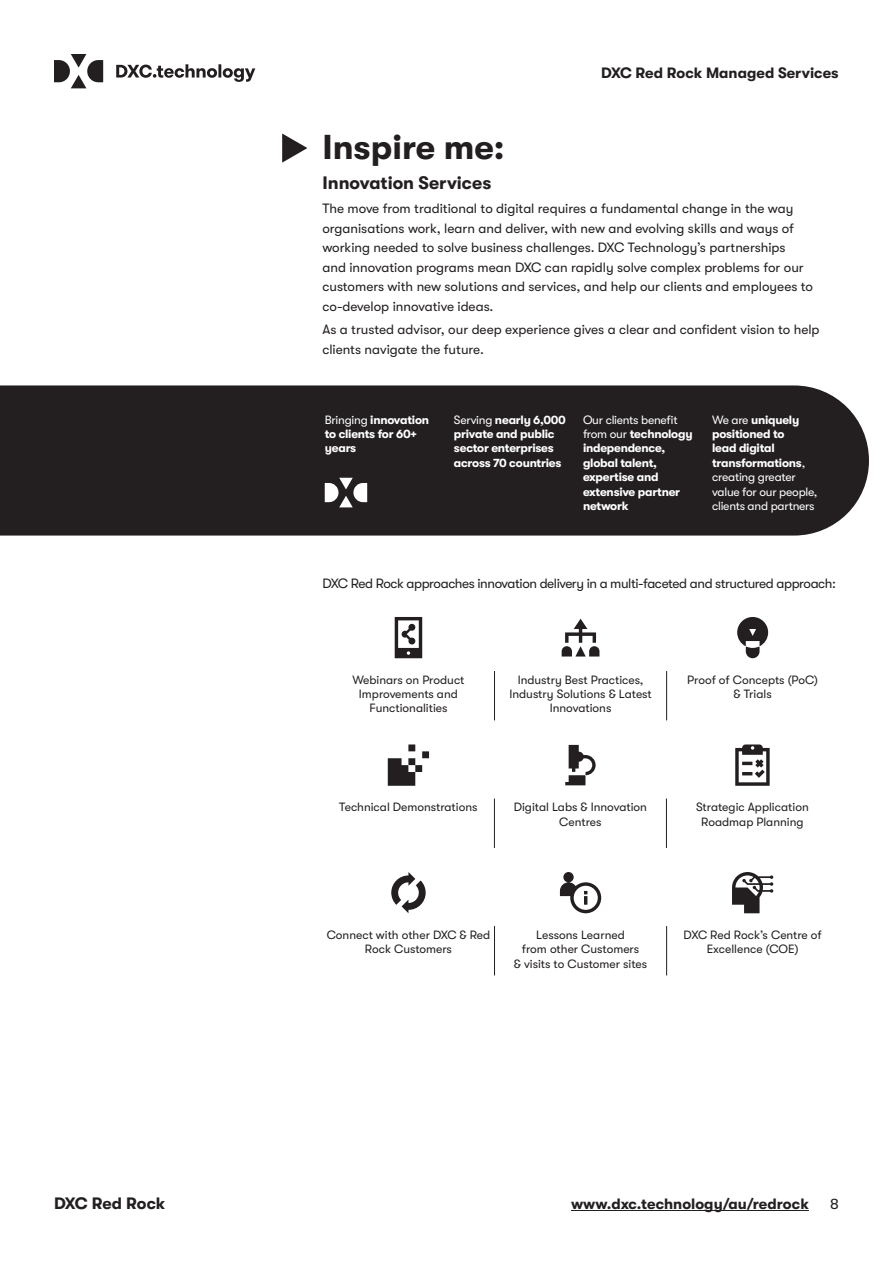
<style>
.page{position:relative;width:893px;height:1263px;background:#fff}
.page>*{position:absolute;margin:0;border:0;box-sizing:border-box;transform-origin:0 0}
.t1{font:700 34.5px "GT Walsheim Pro";color:#231f20}
.t2{font:700 18px "GT Walsheim Pro";color:#231f20}
.t3{font:700 16.5px "GT Walsheim Pro";letter-spacing:-.01em;color:#231f20}
.t4{font:700 15px "GT Walsheim Pro";color:#231f20}
.t5{font:15px "GT Walsheim Pro";color:#231f20}
.t6{font:13.5px/19.5px "GT Walsheim Pro";color:#231f20}
.t7{font:13.5px "GT Walsheim Pro";letter-spacing:-.03em;color:#231f20}
.t8{font:12px/14.4px "GT Walsheim Pro";color:#231f20;text-align:center}
.t9{font:700 12px/14.4px "GT Walsheim Pro";letter-spacing:-.02em;color:#fff}
.t10{font:12px/14.4px "GT Walsheim Pro";letter-spacing:-.02em;color:#fff}
.s1{font-weight:400}
.s2{font-weight:700}
</style>
<div class="page">
<hr style="left:494px;top:671px;width:1px;height:49px;background:#231f20">
<hr style="left:666px;top:671px;width:1px;height:49px;background:#231f20">
<svg style="left:395px;top:617px;width:27px;height:41px"></svg>
<svg style="left:562px;top:619px;width:37px;height:37px"></svg>
<svg style="left:737px;top:617px;width:31px;height:41px"></svg>
<hr style="left:494px;top:798px;width:1px;height:50px;background:#231f20">
<hr style="left:666px;top:798px;width:1px;height:50px;background:#231f20">
<svg style="left:388px;top:744px;width:41px;height:42px"></svg>
<svg style="left:565px;top:745px;width:31px;height:40px"></svg>
<svg style="left:735px;top:744px;width:35px;height:42px"></svg>
<hr style="left:666px;top:926px;width:1px;height:49px;background:#231f20">
<hr style="left:494px;top:926px;width:1px;height:49px;background:#231f20">
<svg style="left:391px;top:872px;width:35px;height:41px"></svg>
<svg style="left:560px;top:872px;width:41px;height:41px"></svg>
<svg style="left:732px;top:872px;width:41px;height:41px"></svg>
<hr style="left:571px;top:1210px;width:238px;height:1px;background:#231f20">
<div style="left:0;top:385px;width:869px;height:151px;background:#231f20"></div>
<svg style="left:325px;top:478px;width:42px;height:29px"></svg>
<svg style="left:54px;top:54px;width:201px;height:34px"></svg>
<svg style="left:282px;top:134px;width:25px;height:29px"></svg>
<p class="t3" style="left:54px;top:1194px;width:113px">DXC Red Rock</p>
<p class="t4" style="left:601px;top:64px;width:239px">DXC Red Rock Managed Services</p>
<h1 class="t1" style="left:322px;top:128px;width:184px">Inspire me:</h1>
<h2 class="t2" style="left:322px;top:173px;width:171px">Innovation Services</h2>
<p class="t6" style="left:322px;top:199px;width:492px">The move from traditional to digital requires a fundamental change in the way organisations work, learn and deliver, with new and evolving skills and ways of working needed to solve business challenges. DXC Technology’s partnerships<br>and innovation programs mean DXC can rapidly solve complex problems for our customers with new solutions and services, and help our clients and employees to co-develop innovative ideas.</p>
<p class="t6" style="left:322px;top:320px;width:499px">As a trusted advisor, our deep experience gives a clear and confident vision to help clients navigate the future.</p>
<p class="t9" style="left:325px;top:412px;width:106px"><span class="s1">Bringing</span> innovation to clients for 60+ years</p>
<p class="t9" style="left:454px;top:412px;width:114px"><span class="s1">Serving</span> nearly 6,000 private and public sector enterprises across 70 countries</p>
<p class="t9" style="left:583px;top:412px;width:111px"><span class="s1">Our clients benefit from our</span> technology independence, global talent, expertise and extensive partner network</p>
<p class="t10" style="left:712px;top:412px;width:107px">We are <span class="s2">uniquely positioned to<br>lead digital transformations</span>, creating greater value for our people, clients and partners</p>
<p class="t7" style="left:322px;top:576px;width:515px">DXC Red Rock approaches innovation delivery in a multi-faceted and structured approach:</p>
<p class="t8" style="left:352px;top:672px;width:114px">Webinars on Product<br>Improvements and<br>Functionalities</p>
<p class="t8" style="left:509px;top:672px;width:144px">Industry Best Practices,<br>Industry Solutions &amp; Latest<br>Innovations</p>
<p class="t8" style="left:687px;top:672px;width:132px">Proof of Concepts (PoC) &amp; Trials</p>
<p class="t8" style="left:339px;top:800px;width:140px">Technical Demonstrations</p>
<p class="t8" style="left:514px;top:800px;width:135px">Digital Labs &amp; Innovation<br>Centres</p>
<p class="t8" style="left:696px;top:800px;width:114px">Strategic Application<br>Roadmap Planning</p>
<p class="t8" style="left:327px;top:927px;width:165px">Connect with other DXC &amp; Red<br>Rock Customers</p>
<p class="t8" style="left:514px;top:927px;width:135px">Lessons Learned<br>from other Customers<br>&amp; visits to Customer sites</p>
<p class="t8" style="left:684px;top:927px;width:140px">DXC Red Rock’s Centre of<br>Excellence (COE)</p>
<p class="t4" style="left:571px;top:1195px;width:239px">www.dxc.technology/au/redrock</p>
<p class="t5" style="left:830px;top:1195px;width:10px">8</p>
</div>
